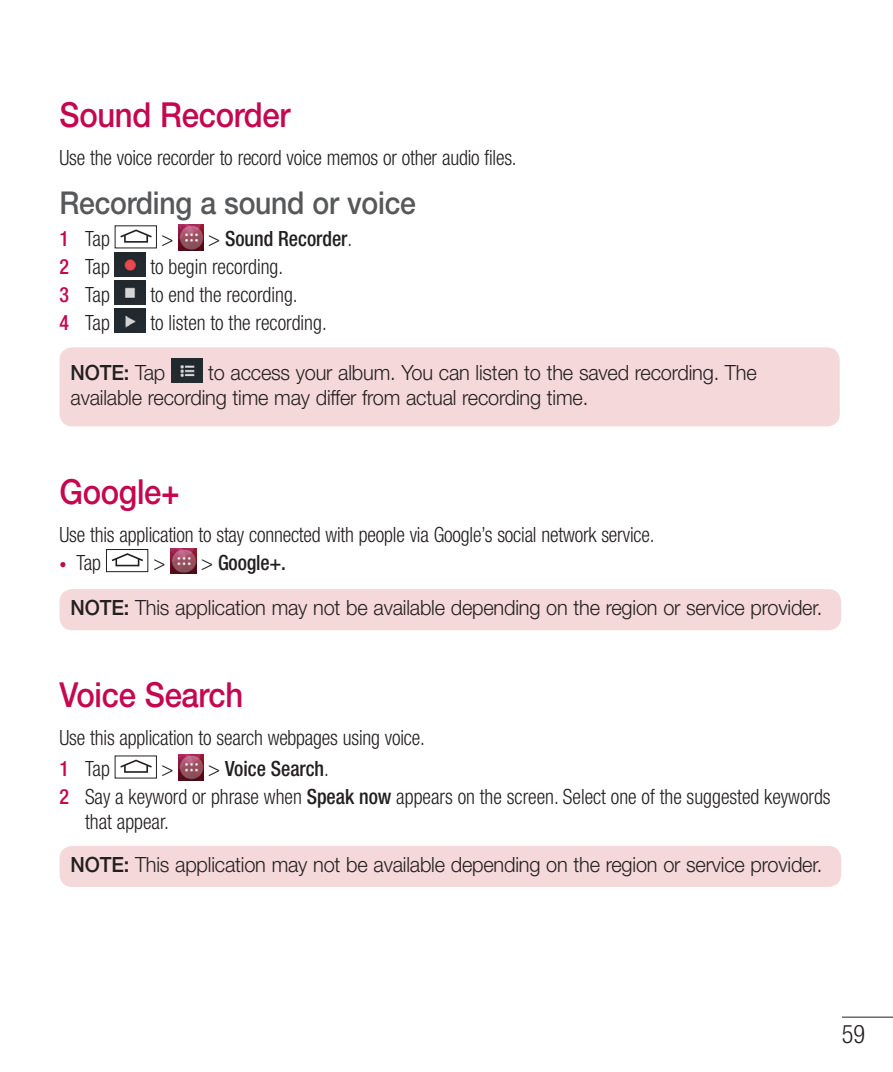
<style>
.page{position:relative;width:893px;height:1072px;background:#fff}
.page>*{position:absolute;margin:0;border:0;box-sizing:border-box;transform-origin:0 0}
.t1{font:500 34.5px "Helvetica Neue LT Pro";letter-spacing:-.01em;color:#c50750;scale:.9 1}
.t2{font:500 31.5px "Helvetica Neue LT Pro";letter-spacing:-.01em;color:#57585a;scale:.9 1}
.t3{font:300 condensed 25.5px "Helvetica Neue LT Pro";color:#231f20;scale:.95 1}
.t4{font:300 condensed 21px/30.6px "Helvetica Neue LT Pro";letter-spacing:-.01em;color:#231f20;scale:.95 1}
.t5{font:300 21px/25.2px "Helvetica Neue LT Pro";letter-spacing:-.01em;color:#231f20;scale:.95 1}
.t6{font:500 condensed 21px "Helvetica Neue LT Pro";color:#231f20;scale:.95 1}
.t7{font:500 21px "Helvetica Neue LT Pro";color:#231f20;scale:.95 1}
.s1{font-weight:500;color:#c50750}
.s2{font-weight:300}
.s3{font-weight:400;font-size:15px;color:#c50750}
.s4{font-stretch:condensed}
.s5{font-weight:500;font-stretch:condensed}
.s6{font-weight:500}
</style>
<div class="page">
<hr style="left:842px;top:1016px;width:51px;height:1px;background:#231f20">
<svg style="left:120px;top:229px;width:32px;height:14px"></svg>
<img style="left:178px;top:224px;width:26px;height:26px">
<img style="left:115px;top:252px;width:31px;height:24px">
<img style="left:115px;top:281px;width:31px;height:24px">
<img style="left:115px;top:309px;width:31px;height:24px">
<div style="left:60px;top:347px;width:780px;height:79px;background:#f5d8da;border-radius:13px"></div>
<img style="left:172px;top:358px;width:31px;height:24px">
<svg style="left:111px;top:553px;width:32px;height:14px"></svg>
<div style="left:106px;top:549px;width:42px;height:23px;border:1px solid #231f20"></div>
<img style="left:171px;top:548px;width:25px;height:26px">
<div style="left:60px;top:589px;width:781px;height:41px;background:#f5d8da;border-radius:13px"></div>
<svg style="left:120px;top:759px;width:32px;height:14px"></svg>
<img style="left:178px;top:754px;width:26px;height:26px">
<div style="left:60px;top:846px;width:781px;height:41px;background:#f5d8da;border-radius:13px"></div>
<h1 class="t1" style="left:60px;top:102px;width:258px">Sound Recorder</h1>
<p class="t4" style="left:60px;top:144px;width:483px">Use the voice recorder to record voice memos or other audio files.</p>
<h2 class="t2" style="left:60px;top:191px;width:398px">Recording a sound or voice</h2>
<p class="t4" style="left:60px;top:225px;width:54px"><span class="s1">1</span> Tap</p>
<p class="t6" style="left:161px;top:231px;width:202px"><span class="s2">&gt; &gt;</span> Sound Recorder<span class="s2">.</span></p>
<p class="t4" style="left:60px;top:253px;width:54px"><span class="s1">2</span> Tap</p>
<p class="t4" style="left:150px;top:253px;width:141px">to begin recording.</p>
<p class="t4" style="left:60px;top:281px;width:54px"><span class="s1">3</span> Tap</p>
<p class="t4" style="left:150px;top:281px;width:157px">to end the recording.</p>
<p class="t4" style="left:60px;top:310px;width:54px"><span class="s1">4</span> Tap</p>
<p class="t4" style="left:150px;top:310px;width:187px">to listen to the recording.</p>
<p class="t7" style="left:71px;top:365px;width:101px">NOTE: <span class="s2">Tap</span></p>
<p class="t5" style="left:71px;top:362px;width:724px;text-indent:137px">to access your album. You can listen to the saved recording. The available recording time may differ from actual recording time.</p>
<h1 class="t1" style="left:60px;top:479px;width:135px">Google+</h1>
<p class="t4" style="left:60px;top:521px;width:628px">Use this application to stay connected with people via Google’s social network service.</p>
<p class="t4" style="left:60px;top:549px;width:45px"><span class="s3">•</span> Tap</p>
<p class="t5" style="left:71px;top:541px;width:793px;line-height:45.6px;text-indent:83px"><span class="s4">&gt; &gt;</span> <span class="s5">Google+.<br></span><span class="s6">NOTE:</span> This application may not be available depending on the region or service provider.</p>
<h1 class="t1" style="left:60px;top:682px;width:206px">Voice Search</h1>
<p class="t4" style="left:60px;top:724px;width:386px">Use this application to search webpages using voice.<br><span class="s1">1</span> Tap</p>
<p class="t4" style="left:60px;top:756px;width:813px;line-height:27.9px;text-indent:102px">&gt; &gt; <span class="s6">Voice Search</span>.<br><span class="s1">2</span> Say a keyword or phrase when <span class="s6">Speak now</span> appears on the screen. Select one of the suggested keywords</p>
<p class="t5" style="left:71px;top:802px;width:793px;line-height:43.2px;text-indent:14px"><span class="s4">that appear.<br></span><span class="s6">NOTE:</span> This application may not be available depending on the region or service provider.</p>
<p class="t3" style="left:842px;top:1025px;width:26px">59</p>
</div>
